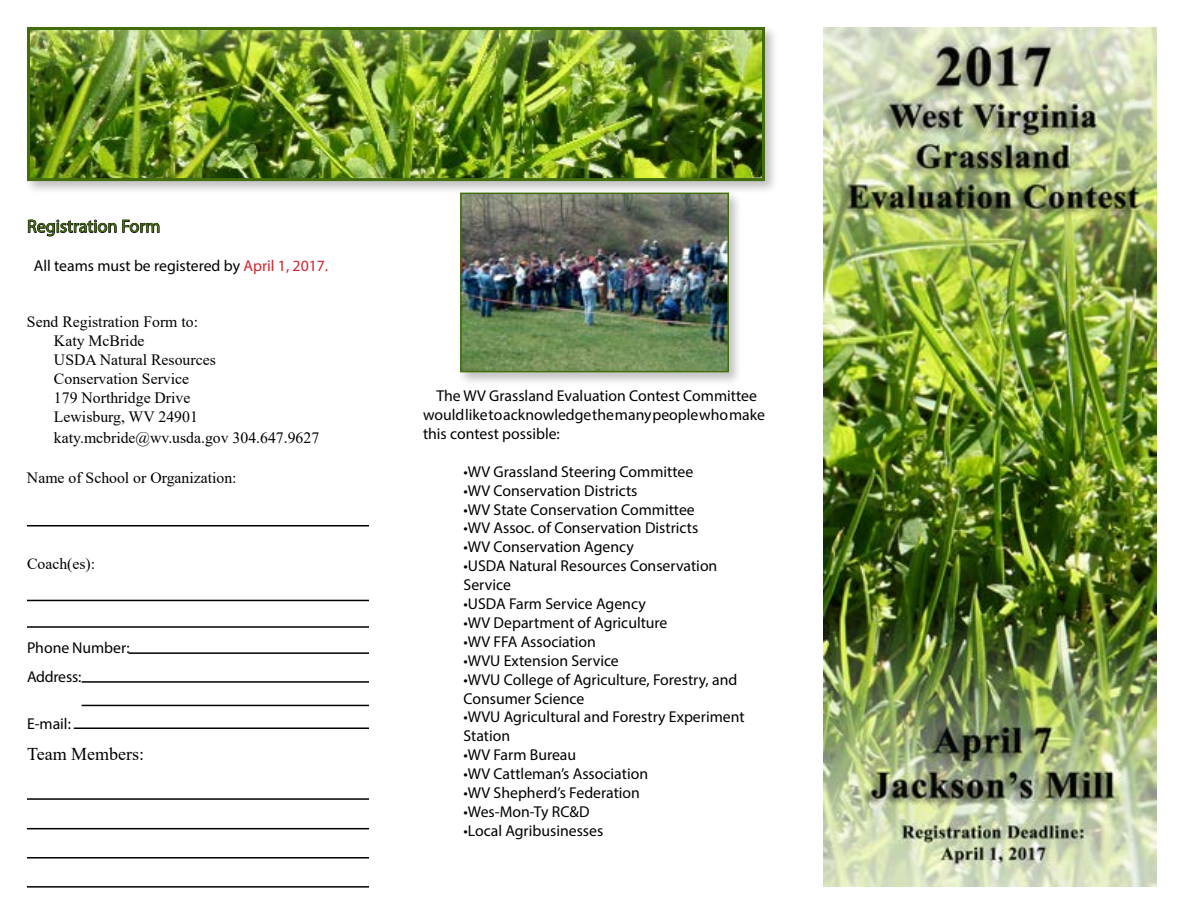
<style>
.page{position:relative;width:1188px;height:918px;background:#fff}
.page>*{position:absolute;margin:0;border:0;box-sizing:border-box;transform-origin:0 0}
.t1{font:18px "Myriad Pro";color:#436c0b}
.t2{font:18px "Times New Roman";color:#000}
.t3{font:15.75px/18.9px "Myriad Pro";color:#000}
.t4{font:15.75px/18.9px "Times New Roman";color:#000}
.s1{color:#d2232a}
</style>
<div class="page">
<div style="left:24px;top:24px;width:755px;height:170px;background:#000;opacity:.25"></div>
<img style="left:31px;top:31px;width:730px;height:146px">
<div style="left:27px;top:27px;width:738px;height:154px;border:3px solid #436c0b"></div>
<svg style="left:28px;top:219px;width:132px;height:18px"></svg>
<hr style="left:27px;top:525px;width:342px;height:1px;background:#000">
<hr style="left:27px;top:600px;width:342px;height:1px;background:#000">
<hr style="left:27px;top:626px;width:342px;height:2px;background:#000">
<hr style="left:27px;top:798px;width:342px;height:2px;background:#000">
<hr style="left:27px;top:828px;width:342px;height:1px;background:#000">
<hr style="left:27px;top:857px;width:342px;height:2px;background:#000">
<hr style="left:27px;top:886px;width:342px;height:2px;background:#000">
<hr style="left:129px;top:652px;width:240px;height:2px;background:#000">
<hr style="left:82px;top:681px;width:287px;height:2px;background:#000">
<hr style="left:82px;top:705px;width:287px;height:1px;background:#000">
<hr style="left:74px;top:728px;width:295px;height:1px;background:#000">
<div style="left:458px;top:190px;width:285px;height:197px;background:#000;opacity:.25"></div>
<img style="left:463px;top:196px;width:263px;height:173px">
<div style="left:460px;top:193px;width:269px;height:179px;border:2px solid #436c0b"></div>
<img style="left:823px;top:27px;width:334px;height:859px">
<p class="t1" style="left:27px;top:215px;width:135px">Registration Form</p>
<p class="t3" style="left:34px;top:256px;width:296px">All teams must be registered by <span class="s1">April 1, 2017.</span></p>
<p class="t4" style="left:54px;top:312px;width:163px;text-indent:-27px">Send Registration Form to:<br>Katy McBride<br>USDA Natural Resources<br>Conservation Service<br>179 Northridge Drive<br>Lewisburg, WV 24901</p>
<p class="t4" style="left:54px;top:428px;width:267px">katy.mcbride@wv.usda.gov 304.647.9627</p>
<p class="t4" style="left:27px;top:468px;width:211px">Name of School or Organization:</p>
<p class="t4" style="left:27px;top:554px;width:70px">Coach(es):</p>
<p class="t3" style="left:27px;top:633px;width:104px;line-height:29.4px">Phone Number:<br>Address:</p>
<p class="t3" style="left:27px;top:714px;width:45px">E-mail:</p>
<p class="t2" style="left:27px;top:741px;width:119px">Team Members:</p>
<p class="t3" style="left:423px;top:386px;width:344px;text-indent:13px">The WV Grassland Evaluation Contest Committee would like to acknowledge the many people who make this contest possible:</p>
<p class="t3" style="left:463px;top:462px;width:231px">•WV Grassland Steering Committee</p>
<p class="t3" style="left:463px;top:481px;width:176px">•WV Conservation Districts</p>
<p class="t3" style="left:463px;top:500px;width:233px">•WV State Conservation Committee</p>
<p class="t3" style="left:463px;top:518px;width:236px">•WV Assoc. of Conservation Districts</p>
<p class="t3" style="left:463px;top:537px;width:172px">•WV Conservation Agency</p>
<p class="t3" style="left:463px;top:556px;width:255px">•USDA Natural Resources Conservation<br>Service</p>
<p class="t3" style="left:463px;top:594px;width:184px">•USDA Farm Service Agency</p>
<p class="t3" style="left:463px;top:613px;width:206px">•WV Department of Agriculture</p>
<p class="t3" style="left:463px;top:632px;width:134px">•WV FFA Association</p>
<p class="t3" style="left:463px;top:651px;width:157px">•WVU Extension Service</p>
<p class="t3" style="left:463px;top:670px;width:275px">•WVU College of Agriculture, Forestry, and<br>Consumer Science</p>
<p class="t3" style="left:463px;top:707px;width:283px">•WVU Agricultural and Forestry Experiment<br>Station</p>
<p class="t3" style="left:463px;top:745px;width:114px">•WV Farm Bureau</p>
<p class="t3" style="left:463px;top:764px;width:186px">•WV Cattleman’s Association</p>
<p class="t3" style="left:463px;top:783px;width:178px">•WV Shepherd’s Federation</p>
<p class="t3" style="left:463px;top:802px;width:128px">•Wes-Mon-Ty RC&amp;D</p>
<p class="t3" style="left:463px;top:821px;width:141px">•Local Agribusinesses</p>
</div>
